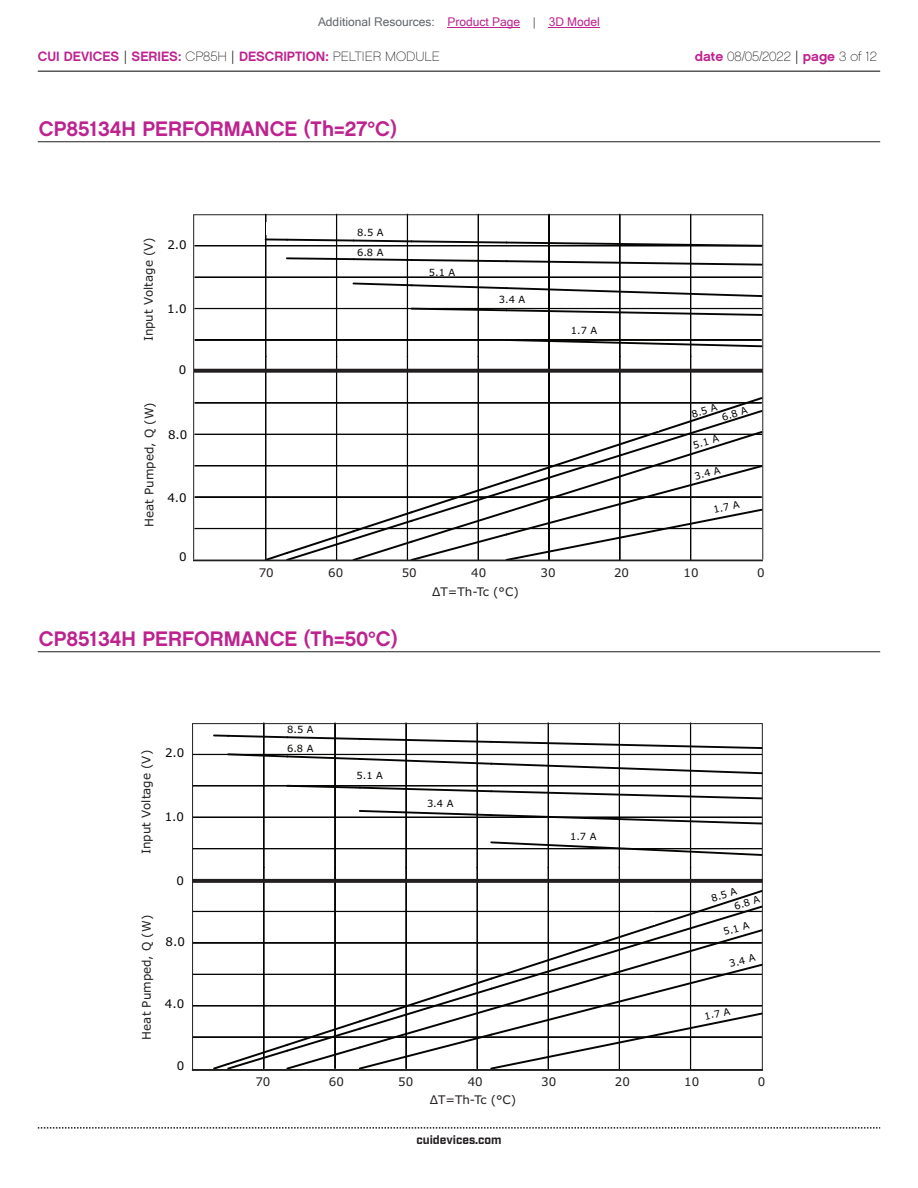
<style>
.page{position:relative;width:918px;height:1188px;background:#fff}
.page>*{position:absolute;margin:0;border:0;box-sizing:border-box;transform-origin:0 0}
.t1{font:21px "Chalet New York Nineteen Sixty";color:#bd238f}
.t2{font:13.5px "Chalet New York Nineteen Sixty";color:#bd238f}
.t3{font:13.5px "Chalet Paris Nineteen Sixty";letter-spacing:-.005em;color:#231f20}
.t4{font:12px "Microsoft Sans Serif";color:#63676b}
.t5{font:700 12px "Industry";color:#231f20}
.t6{font:11.85px "Verdana";color:#231f20}
.t7{font:11.85px "Verdana";color:#050504}
.t8{font:9.9px "Verdana";color:#050504}
.s1{color:#bd238f}
.s2{font-family:"Industry";color:#231f20}
.s3{font-family:"Chalet Paris Nineteen Sixty";color:#231f20}
.s4{font-family:"Chalet New York Nineteen Sixty";color:#bd238f}
.s5{font-family:"Industry"}
</style>
<div class="page">
<hr style="left:38px;top:71px;width:842px;height:1px;background:#231f20">
<svg style="left:38px;top:1127px;width:842px;height:2px"></svg>
<hr style="left:38px;top:141px;width:842px;height:1px;background:#231f20">
<svg style="left:194px;top:725px;width:567px;height:343px"></svg>
<div style="left:622px;top:912px;width:32px;height:13px;background:#fff"></div>
<div style="left:192px;top:1069px;width:571px;height:2px;background:#050504;border:1px solid #211e1e"></div>
<svg style="left:194px;top:879px;width:567px;height:4px;background:#2a2627"></svg>
<hr style="left:38px;top:651px;width:842px;height:1px;background:#231f20">
<svg style="left:195px;top:216px;width:566px;height:342px"></svg>
<hr style="left:509px;top:357px;width:33px;height:1px;background:#fff">
<div style="left:626px;top:419px;width:32px;height:12px;background:#fff"></div>
<div style="left:193px;top:560px;width:570px;height:1px;background:#050504;border:1px solid #211e1e"></div>
<svg style="left:195px;top:369px;width:566px;height:4px;background:#332f30"></svg>
<hr style="left:448px;top:27px;width:72px;height:1px;background:#bd238f">
<hr style="left:549px;top:27px;width:51px;height:1px;background:#bd238f">
<p class="t4" style="left:318px;top:15px;width:283px">Additional Resources: <span class="s1">Product Page</span> | <span class="s1">3D Model</span></p>
<p class="t2" style="left:38px;top:47px;width:404px">CUI DEVICES <span class="s2">|</span> SERIES: <span class="s3">CP85H</span> <span class="s2">|</span> DESCRIPTION: <span class="s3">PELTIER MODULE</span></p>
<p class="t3" style="left:695px;top:48px;width:184px"><span class="s4">date</span> 08/05/2022 <span class="s5">|</span> <span class="s4">page</span> 3 of 12</p>
<h1 class="t1" style="left:39px;top:115px;width:359px">CP85134H PERFORMANCE (Th=27°C)</h1>
<p class="t6" style="left:141px;top:341px;width:106px;rotate:-90deg">Input Voltage (V)</p>
<p class="t6" style="left:141px;top:527px;width:126px;rotate:-90deg">Heat Pumped, Q (W)</p>
<p class="t7" style="left:167px;top:237px;width:21px">2.0</p>
<p class="t7" style="left:167px;top:300px;width:21px">1.0</p>
<p class="t7" style="left:179px;top:361px;width:9px">0</p>
<p class="t7" style="left:168px;top:426px;width:21px">8.0</p>
<p class="t7" style="left:167px;top:489px;width:21px">4.0</p>
<p class="t7" style="left:179px;top:549px;width:9px">0</p>
<p class="t8" style="left:357px;top:225px;width:28px">8.5 A</p>
<p class="t8" style="left:357px;top:245px;width:28px">6.8 A</p>
<p class="t8" style="left:429px;top:265px;width:28px">5.1 A</p>
<p class="t8" style="left:499px;top:292px;width:28px">3.4 A</p>
<p class="t8" style="left:571px;top:324px;width:28px">1.7 A</p>
<p class="t8" style="left:690px;top:408px;width:28px;rotate:-17deg">8.5 A</p>
<p class="t8" style="left:720px;top:411px;width:28px;rotate:-17deg">6.8 A</p>
<p class="t8" style="left:691px;top:439px;width:28px;rotate:-16deg">5.1 A</p>
<p class="t8" style="left:693px;top:470px;width:28px;rotate:-14deg">3.4 A</p>
<p class="t8" style="left:712px;top:503px;width:28px;rotate:-12deg">1.7 A</p>
<p class="t6" style="left:259px;top:565px;width:17px">70</p>
<p class="t6" style="left:328px;top:565px;width:17px">60</p>
<p class="t6" style="left:402px;top:565px;width:17px">50</p>
<p class="t6" style="left:471px;top:565px;width:17px">40</p>
<p class="t6" style="left:541px;top:565px;width:17px">30</p>
<p class="t6" style="left:614px;top:565px;width:17px">20</p>
<p class="t6" style="left:684px;top:565px;width:17px">10</p>
<p class="t6" style="left:757px;top:565px;width:9px">0</p>
<p class="t6" style="left:432px;top:583px;width:88px">ΔT=Th-Tc (°C)</p>
<h1 class="t1" style="left:39px;top:625px;width:360px">CP85134H PERFORMANCE (Th=50°C)</h1>
<p class="t6" style="left:138px;top:854px;width:106px;rotate:-90deg">Input Voltage (V)</p>
<p class="t7" style="left:165px;top:745px;width:21px">2.0</p>
<p class="t7" style="left:165px;top:809px;width:21px">1.0</p>
<p class="t7" style="left:176px;top:872px;width:9px">0</p>
<p class="t6" style="left:139px;top:1040px;width:126px;rotate:-90deg">Heat Pumped, Q (W)</p>
<p class="t7" style="left:166px;top:933px;width:21px">8.0</p>
<p class="t7" style="left:165px;top:996px;width:21px">4.0</p>
<p class="t7" style="left:177px;top:1058px;width:9px">0</p>
<p class="t8" style="left:287px;top:723px;width:28px">8.5 A</p>
<p class="t8" style="left:287px;top:742px;width:28px">6.8 A</p>
<p class="t8" style="left:357px;top:769px;width:28px">5.1 A</p>
<p class="t8" style="left:427px;top:796px;width:28px">3.4 A</p>
<p class="t8" style="left:570px;top:830px;width:28px">1.7 A</p>
<p class="t8" style="left:709px;top:892px;width:28px;rotate:-17deg">8.5 A</p>
<p class="t8" style="left:732px;top:900px;width:28px;rotate:-17deg">6.8 A</p>
<p class="t8" style="left:722px;top:925px;width:28px;rotate:-16deg">5.1 A</p>
<p class="t8" style="left:728px;top:957px;width:28px;rotate:-14deg">3.4 A</p>
<p class="t8" style="left:703px;top:1009px;width:28px;rotate:-11deg">1.7 A</p>
<p class="t6" style="left:255px;top:1074px;width:17px">70</p>
<p class="t6" style="left:329px;top:1074px;width:17px">60</p>
<p class="t6" style="left:398px;top:1074px;width:17px">50</p>
<p class="t6" style="left:468px;top:1074px;width:17px">40</p>
<p class="t6" style="left:541px;top:1074px;width:17px">30</p>
<p class="t6" style="left:615px;top:1074px;width:17px">20</p>
<p class="t6" style="left:684px;top:1074px;width:17px">10</p>
<p class="t6" style="left:758px;top:1074px;width:9px">0</p>
<p class="t6" style="left:430px;top:1092px;width:88px">ΔT=Th-Tc (°C)</p>
<p class="t5" style="left:416px;top:1132px;width:87px">cuidevices.com</p>
</div>
